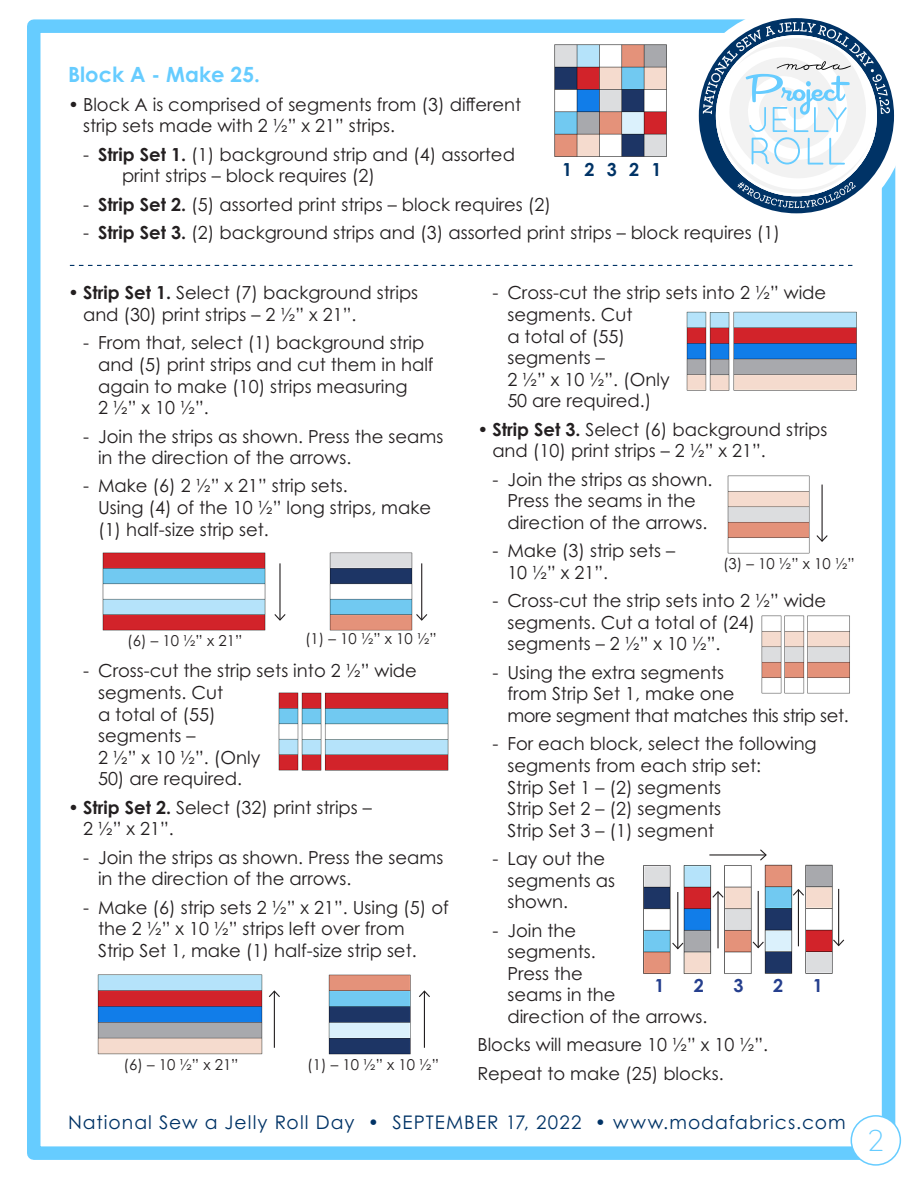
<style>
.page{position:relative;width:918px;height:1188px;background:#fff}
.page>*{position:absolute;margin:0;border:0;box-sizing:border-box;transform-origin:0 0}
.t1{font:300 30px "Quicksand";color:#6cf}
.Subhead_1{font:700 21px "Century Gothic Pro";color:#6cf}
.t2{font:18.75px "Century Gothic Pro";letter-spacing:.055em;color:#036}
.body_12_14_4{font:18px/21.6px "Century Gothic Pro";color:#231f20}
.Subhead_2_12pt{font:700 18px "Century Gothic Pro";color:#036}
.Subhead_2_12pt-2{font:700 18px "Century Gothic Pro";color:#253f8e}
._10_pt_label{font:15px "Century Gothic Pro";color:#231f20}
.s1{font-weight:700}
</style>
<div class="page">
<div style="left:27px;top:19px;width:868px;height:1141px;border:14px solid #6cf"></div>
<div style="left:851px;top:1116px;width:49px;height:49px;background:#fff;border-radius:50%"></div>
<div style="left:851px;top:1115px;width:50px;height:51px;border:2px solid #6cf;border-radius:50%"></div>
<svg style="left:684px;top:18px;width:212px;height:212px"></svg>
<svg style="left:703px;top:22px;width:187px;height:186px"></svg>
<img style="left:278px;top:692px;width:171px;height:79px">
<img style="left:686px;top:311px;width:171px;height:80px">
<img style="left:554px;top:44px;width:113px;height:113px">
<svg style="left:70px;top:265px;width:782px;height:1px"></svg>
<img style="left:97px;top:974px;width:166px;height:81px">
<img style="left:328px;top:974px;width:83px;height:81px">
<img style="left:727px;top:475px;width:83px;height:79px">
<img style="left:761px;top:615px;width:89px;height:79px">
<img style="left:643px;top:864px;width:190px;height:110px">
<hr style="left:677px;top:892px;width:1px;height:57px;background:#231f20">
<svg style="left:671px;top:941px;width:14px;height:9px"></svg>
<hr style="left:758px;top:891px;width:1px;height:57px;background:#231f20">
<svg style="left:751px;top:940px;width:14px;height:9px"></svg>
<hr style="left:838px;top:889px;width:1px;height:57px;background:#231f20">
<svg style="left:832px;top:938px;width:13px;height:9px"></svg>
<hr style="left:717px;top:892px;width:2px;height:56px;background:#231f20">
<svg style="left:711px;top:890px;width:14px;height:9px"></svg>
<hr style="left:274px;top:991px;width:1px;height:57px;background:#231f20">
<svg style="left:268px;top:990px;width:12px;height:8px"></svg>
<hr style="left:424px;top:991px;width:1px;height:57px;background:#231f20">
<svg style="left:419px;top:990px;width:11px;height:8px"></svg>
<hr style="left:798px;top:890px;width:1px;height:56px;background:#231f20">
<svg style="left:792px;top:888px;width:13px;height:9px"></svg>
<hr style="left:709px;top:854px;width:57px;height:2px;background:#231f20">
<svg style="left:759px;top:849px;width:8px;height:12px"></svg>
<img style="left:102px;top:552px;width:164px;height:79px">
<img style="left:329px;top:552px;width:84px;height:79px">
<hr style="left:279px;top:563px;width:2px;height:57px;background:#231f20">
<svg style="left:274px;top:613px;width:12px;height:8px"></svg>
<hr style="left:421px;top:563px;width:1px;height:57px;background:#231f20">
<svg style="left:416px;top:613px;width:12px;height:8px"></svg>
<hr style="left:822px;top:485px;width:1px;height:56px;background:#231f20">
<svg style="left:816px;top:534px;width:12px;height:8px"></svg>
<p class="Subhead_1" style="left:68px;top:62px;width:193px">Block A - Make 25.</p>
<p class="body_12_14_4" style="left:83px;top:93px;width:440px;text-indent:-15px">• Block A is comprised of segments from (3) different strip sets made with 2 ½” x 21” strips.</p>
<p class="body_12_14_4" style="left:122px;top:143px;width:394px;text-indent:-39px">- <span class="s1">Strip Set 1.</span> (1) background strip and (4) assorted print strips – block requires (2)</p>
<p class="body_12_14_4" style="left:83px;top:193px;width:470px">- <span class="s1">Strip Set 2.</span> (5) assorted print strips – block requires (2)</p>
<p class="body_12_14_4" style="left:83px;top:221px;width:699px">- <span class="s1">Strip Set 3.</span> (2) background strips and (3) assorted print strips – block requires (1)</p>
<p class="Subhead_2_12pt" style="left:562px;top:158px;width:101px">1 2 3 2 1</p>
<p class="body_12_14_4" style="left:83px;top:282px;width:337px;text-indent:-15px">• <span class="s1">Strip Set 1.</span> Select (7) background strips and (30) print strips – 2 ½” x 21”.</p>
<p class="body_12_14_4" style="left:98px;top:332px;width:337px;text-indent:-15px">- From that, select (1) background strip and (5) print strips and cut them in half again to make (10) strips measuring<br>2 ½” x 10 ½”.</p>
<p class="body_12_14_4" style="left:98px;top:425px;width:347px;text-indent:-15px">- Join the strips as shown. Press the seams in the direction of the arrows.</p>
<p class="body_12_14_4" style="left:98px;top:475px;width:335px;text-indent:-15px">- Make (6) 2 ½” x 21” strip sets.<br>Using (4) of the 10 ½” long strips, make (1) half-size strip set.</p>
<p class="_10_pt_label" style="left:127px;top:631px;width:117px">(6) – 10 ½” x 21”</p>
<p class="_10_pt_label" style="left:305px;top:630px;width:133px">(1) – 10 ½” x 10 ½”</p>
<p class="body_12_14_4" style="left:98px;top:660px;width:320px;text-indent:-15px">- Cross-cut the strip sets into 2 ½” wide segments. Cut<br>a total of (55)<br>segments –<br>2 ½” x 10 ½”. (Only</p>
<p class="body_12_14_4" style="left:98px;top:768px;width:146px">50) are required.</p>
<p class="body_12_14_4" style="left:83px;top:796px;width:290px;text-indent:-15px">• <span class="s1">Strip Set 2.</span> Select (32) print strips –<br>2 ½” x 21”.</p>
<p class="body_12_14_4" style="left:98px;top:846px;width:347px;text-indent:-15px">- Join the strips as shown. Press the seams in the direction of the arrows.</p>
<p class="body_12_14_4" style="left:98px;top:896px;width:352px;text-indent:-15px">- Make (6) strip sets 2 ½” x 21”. Using (5) of the 2 ½” x 10 ½” strips left over from<br>Strip Set 1, make (1) half-size strip set.</p>
<p class="_10_pt_label" style="left:124px;top:1055px;width:117px">(6) – 10 ½” x 21”</p>
<p class="_10_pt_label" style="left:307px;top:1055px;width:133px">(1) – 10 ½” x 10 ½”</p>
<p class="body_12_14_4" style="left:507px;top:282px;width:320px;text-indent:-15px">- Cross-cut the strip sets into 2 ½” wide segments. Cut<br>a total of (55)<br>segments –<br>2 ½” x 10 ½”. (Only<br>50 are required.)</p>
<p class="body_12_14_4" style="left:492px;top:418px;width:337px;text-indent:-15px">• <span class="s1">Strip Set 3.</span> Select (6) background strips and (10) print strips – 2 ½” x 21”.</p>
<p class="body_12_14_4" style="left:492px;top:468px;width:222px;text-align:center">- Join the strips as shown.<br>Press the seams in the direction of the arrows.</p>
<p class="body_12_14_4" style="left:507px;top:540px;width:169px;text-indent:-15px">- Make (3) strip sets –<br>10 ½” x 21”.</p>
<p class="body_12_14_4" style="left:507px;top:590px;width:320px;text-indent:-15px">- Cross-cut the strip sets into 2 ½” wide segments. Cut a total of (24) segments – 2 ½” x 10 ½”.</p>
<p class="body_12_14_4" style="left:507px;top:661px;width:343px;text-indent:-15px">- Using the extra segments<br>from Strip Set 1, make one<br>more segment that matches this strip set.</p>
<p class="body_12_14_4" style="left:507px;top:733px;width:311px;text-indent:-15px">- For each block, select the following segments from each strip set:<br>Strip Set 1 – (2) segments<br>Strip Set 2 – (2) segments<br>Strip Set 3 – (1) segment</p>
<p class="body_12_14_4" style="left:507px;top:848px;width:109px;text-indent:-15px">- Lay out the segments as shown.</p>
<p class="body_12_14_4" style="left:507px;top:919px;width:202px;text-indent:-15px">- Join the<br>segments.<br>Press the<br>seams in the<br>direction of the arrows.</p>
<p class="body_12_14_4" style="left:477px;top:1034px;width:292px">Blocks will measure 10 ½” x 10 ½”.</p>
<p class="body_12_14_4" style="left:477px;top:1062px;width:248px">Repeat to make (25) blocks.</p>
<p class="_10_pt_label" style="left:723px;top:555px;width:133px">(3) – 10 ½” x 10 ½”</p>
<p class="Subhead_2_12pt-2" style="left:654px;top:974px;width:12px">1</p>
<p class="Subhead_2_12pt-2" style="left:694px;top:974px;width:12px">2</p>
<p class="Subhead_2_12pt-2" style="left:734px;top:974px;width:12px">3</p>
<p class="Subhead_2_12pt-2" style="left:773px;top:974px;width:12px">2</p>
<p class="Subhead_2_12pt-2" style="left:813px;top:974px;width:12px">1</p>
<p class="t2" style="left:68px;top:1111px;width:779px">National Sew a Jelly Roll Day • SEPTEMBER 17, 2022 • www.modafabrics.com</p>
<p class="t1" style="left:867px;top:1117px;width:19px">2</p>
</div>
